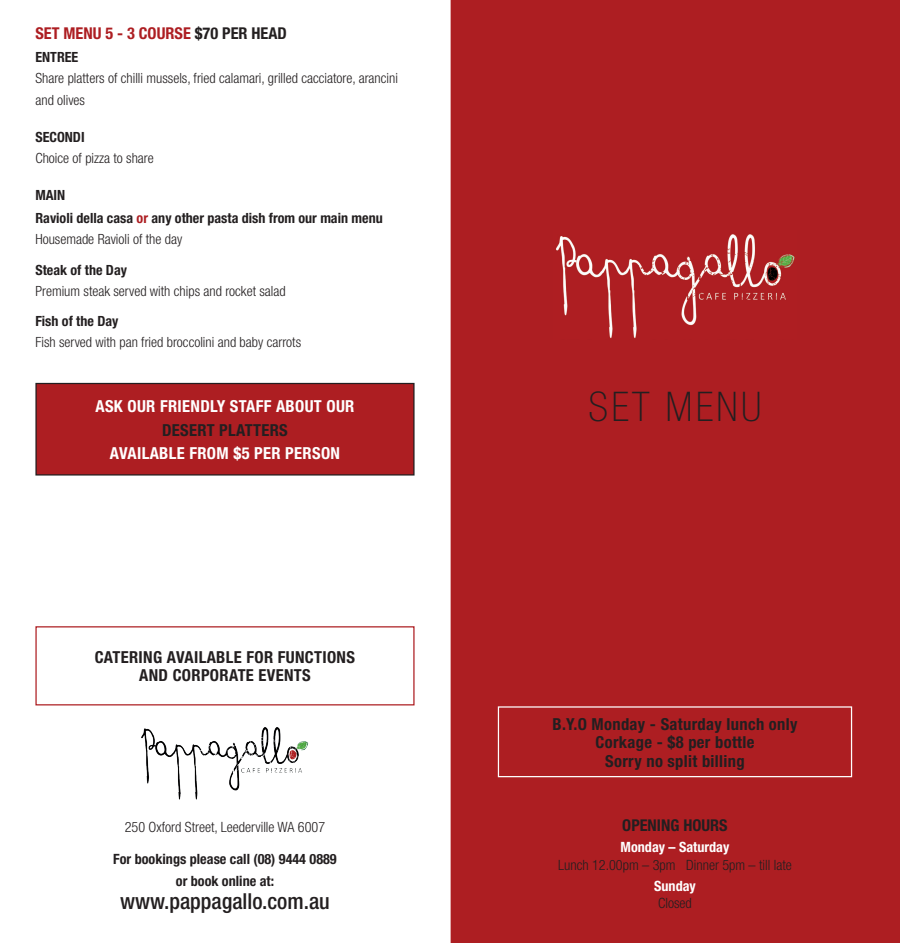
<style>
.page{position:relative;width:900px;height:943px;background:#fff}
.page>*{position:absolute;margin:0;border:0;box-sizing:border-box;transform-origin:0 0}
.t1{font:100 condensed 41px "Helvetica Neue";letter-spacing:.08em;color:#231f20}
.t2{font:500 condensed 22px "Helvetica Neue";color:#231f20}
.t3{font:700 condensed 16.5px/18.4px "Helvetica Neue";letter-spacing:.02em;color:#231f20;text-align:center}
.t4{font:700 condensed 16.5px "Helvetica Neue";letter-spacing:.02em;color:#fff}
.t5{font:700 condensed 16.38px "Helvetica Neue";color:#ad1e22}
.t6{font:700 condensed 16.25px "Helvetica Neue";color:#231f20}
.t7{font:300 condensed 14.12px/17.5px "Helvetica Neue";color:#231f20;text-align:center}
.t8{font:700 condensed 14.12px/22.6px "Helvetica Neue";color:#231f20;text-align:center}
.t9{font:700 condensed 14.12px "Helvetica Neue";color:#fff}
.t10{font:300 condensed 14px/21.2px "Helvetica Neue";color:#231f20}
.t11{font:700 condensed 14px/23px "Helvetica Neue";color:#231f20}
.s1{color:#231f20}
.s2{color:#ad1e22}
.s3{font-weight:700;color:#fff}
.s4{font-size:17.5px;color:#ad1e22}
</style>
<div class="page">
<div style="left:451px;top:0;width:449px;height:943px;background:#ad1e22"></div>
<img style="left:554px;top:231px;width:242px;height:108px">
<img style="left:141px;top:727px;width:168px;height:73px">
<div style="left:498px;top:706px;width:354px;height:71px;border:1px solid #fff"></div>
<div style="left:35px;top:626px;width:380px;height:79px;border:1px solid #ad1e22"></div>
<div style="left:36px;top:383px;width:378px;height:92px;background:#ad1e22"></div>
<div style="left:35px;top:383px;width:380px;height:92px;border:1px solid #231f20"></div>
<p class="t5" style="left:35px;top:23px;width:253px">SET MENU 5 - 3 COURSE <span class="s1">$70 PER HEAD</span></p>
<p class="t11" style="left:35px;top:46px;width:44px">ENTREE</p>
<p class="t10" style="left:35px;top:68px;width:364px">Share platters of chilli mussels, fried calamari, grilled cacciatore, arancini and olives</p>
<p class="t11" style="left:35px;top:125px;width:51px">SECONDI</p>
<p class="t10" style="left:35px;top:147px;width:120px">Choice of pizza to share</p>
<p class="t11" style="left:35px;top:183px;width:349px">MAIN<br>Ravioli della casa <span class="s2">or</span> any other pasta dish from our main menu</p>
<p class="t10" style="left:35px;top:229px;width:148px">Housemade Ravioli of the day</p>
<p class="t11" style="left:35px;top:258px;width:93px">Steak of the Day</p>
<p class="t10" style="left:35px;top:280px;width:252px">Premium steak served with chips and rocket salad</p>
<p class="t11" style="left:35px;top:309px;width:84px">Fish of the Day</p>
<p class="t10" style="left:35px;top:331px;width:267px">Fish served with pan fried broccolini and baby carrots</p>
<p class="t4" style="left:95px;top:396px;width:261px">ASK OUR FRIENDLY STAFF ABOUT OUR</p>
<p class="t3" style="left:162px;top:420px;width:127px">DESERT PLATTERS</p>
<p class="t4" style="left:110px;top:443px;width:232px">AVAILABLE FROM $5 PER PERSON</p>
<p class="t3" style="left:95px;top:648px;width:262px">CATERING AVAILABLE FOR FUNCTIONS<br>AND CORPORATE EVENTS</p>
<p class="t7" style="left:125px;top:817px;width:202px">250 Oxford Street, Leederville WA 6007</p>
<p class="t8" style="left:113px;top:847px;width:225px">For bookings please call (08) 9444 0889 or book online at:</p>
<h2 class="t2" style="left:120px;top:887px;width:211px">www.pappagallo.com.au</h2>
<h1 class="t1" style="left:588px;top:384px;width:175px">SET MENU</h1>
<p class="t3" style="left:552px;top:714px;width:247px">B.Y.O Monday - Saturday lunch only<br>Corkage - $8 per bottle<br>Sorry no split billing</p>
<p class="t6" style="left:622px;top:815px;width:107px">OPENING HOURS</p>
<p class="t7" style="left:558px;top:838px;width:235px"><span class="s3">Monday – Saturday<br></span>Lunch 12.00pm – 3pm <span class="s4">|</span> Dinner 5pm – till late</p>
<p class="t9" style="left:654px;top:877px;width:43px">Sunday</p>
<p class="t7" style="left:658px;top:894px;width:35px">Closed</p>
</div>
